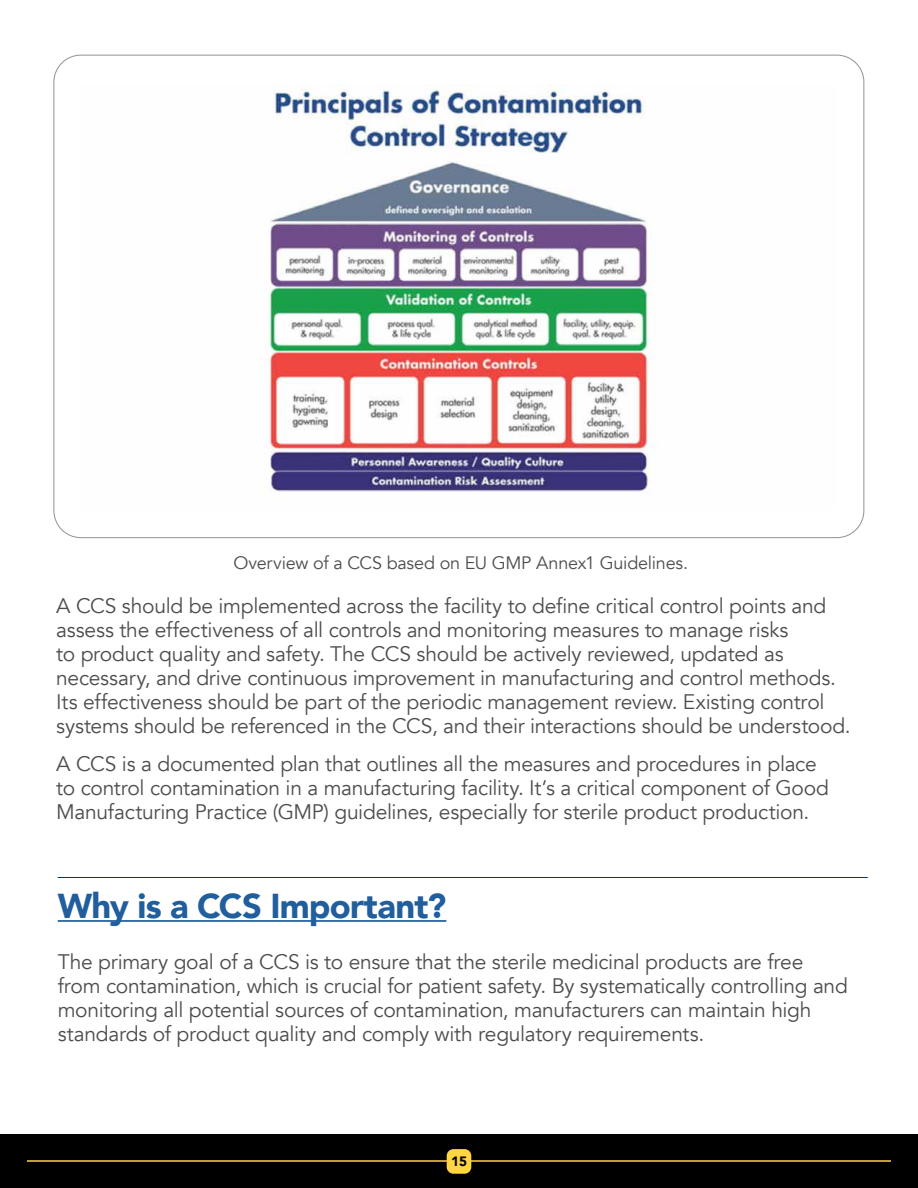
<style>
.page{position:relative;width:918px;height:1188px;background:#fff}
.page>*{position:absolute;margin:0;border:0;box-sizing:border-box;transform-origin:0 0}
.t1{font:900 34.5px "Avenir";letter-spacing:-.02em;color:#215e9e}
.t2{font:21px/24px "Avenir";letter-spacing:-.015em;color:#4d4d4f}
.t3{font:18px "Avenir";letter-spacing:-.015em;color:#4d4d4f}
.t4{font:900 13.5px "Avenir";color:#000}
</style>
<div class="page">
<div style="left:0;top:1134px;width:918px;height:54px;background:#000"></div>
<hr style="left:27px;top:1160px;width:864px;height:2px;background:#ffd540">
<div style="left:447px;top:1149px;width:24px;height:25px;background:#ffd540;border-radius:7px"></div>
<img style="left:265px;top:85px;width:386px;height:408px">
<hr style="left:58px;top:877px;width:810px;height:1px;background:#003766">
<hr style="left:58px;top:920px;width:388px;height:2px;background:#215e9e">
<p class="t3" style="left:234px;top:552px;width:456px">Overview of a CCS based on EU GMP Annex1 Guidelines.</p>
<p class="t2" style="left:56px;top:594px;width:796px">A CCS should be implemented across the facility to define critical control points and assess the effectiveness of all controls and monitoring measures to manage risks<br>to product quality and safety. The CCS should be actively reviewed, updated as necessary, and drive continuous improvement in manufacturing and control methods.<br>Its effectiveness should be part of the periodic management review. Existing control systems should be referenced in the CCS, and their interactions should be understood.</p>
<p class="t2" style="left:56px;top:752px;width:774px">A CCS is a documented plan that outlines all the measures and procedures in place to control contamination in a manufacturing facility. It’s a critical component of Good<br>Manufacturing Practice (GMP) guidelines, especially for sterile product production.</p>
<h1 class="t1" style="left:58px;top:877px;width:390px">Why is a CCS Important?</h1>
<p class="t2" style="left:58px;top:951px;width:792px">The primary goal of a CCS is to ensure that the sterile medicinal products are free from contamination, which is crucial for patient safety. By systematically controlling and monitoring all potential sources of contamination, manufacturers can maintain high standards of product quality and comply with regulatory requirements.</p>
<p class="t4" style="left:451px;top:1150px;width:17px">15</p>
</div>
